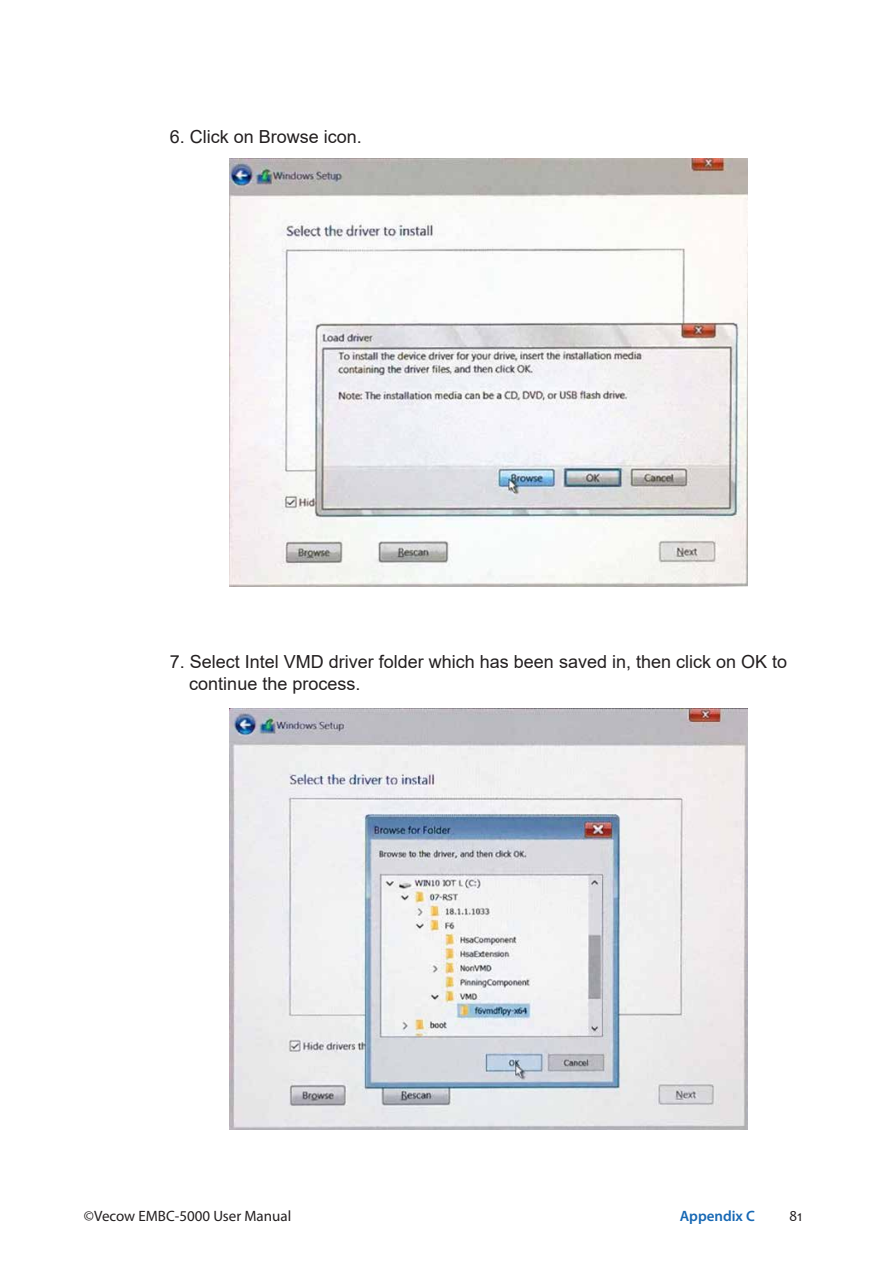
<style>
.page{position:relative;width:893px;height:1263px;background:#fff}
.page>*{position:absolute;margin:0;border:0;box-sizing:border-box;transform-origin:0 0}
.t1{font:18px/21.6px "Arial";color:#231f20}
.t2{font:15px "Myriad Pro";color:#231f20}
.t3{font:600 15px "Myriad Pro";color:#1768b4}
.t4{font:15px "Candara";color:#231f20}
</style>
<div class="page">
<img style="left:230px;top:158px;width:517px;height:429px">
<img style="left:230px;top:708px;width:517px;height:421px">
<p class="t1" style="left:170px;top:126px;width:194px">6. Click on Browse icon.</p>
<p class="t1" style="left:189px;top:651px;width:599px;text-indent:-19px">7. Select Intel VMD driver folder which has been saved in, then click on OK to continue the process.</p>
<p class="t2" style="left:84px;top:1207px;width:209px">©Vecow EMBC-5000 User Manual</p>
<p class="t3" style="left:680px;top:1207px;width:77px">Appendix C</p>
<p class="t4" style="left:789px;top:1207px;width:15px">81</p>
</div>
